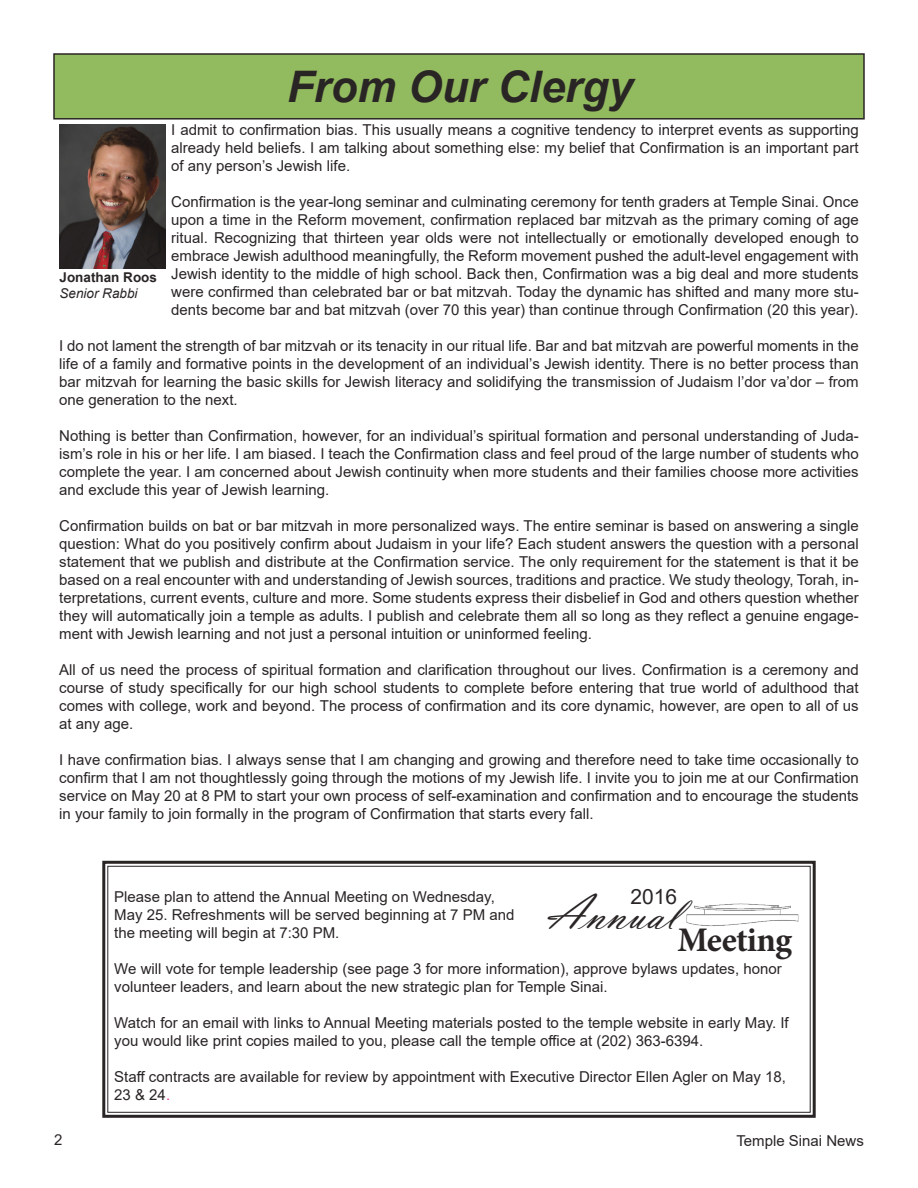
<style>
.page{position:relative;width:918px;height:1188px;background:#fff}
.page>*{position:absolute;margin:0;border:0;box-sizing:border-box;transform-origin:0 0}
.t1{font:49.5px "Vladimir Script";color:#2a2525}
.t2{font:italic 700 43.5px "Arial";color:#2a2525}
.t3{font:700 34.5px "Minion Pro";letter-spacing:-.025em;color:#2a2525}
.t4{font:21px "Arial";color:#2a2525}
.No_Spacing{font:15px/18px "Arial";color:#2a2525;text-align:justify}
.Main_Text{font:15px "Arial";color:#2a2525}
.t5{font:700 13.5px "Arial";color:#2a2525}
.t6{font:italic 13.5px "Arial";color:#2a2525}
.s1{color:#e83491}
</style>
<div class="page">
<div style="left:54px;top:54px;width:810px;height:65px;background:#92ba5e"></div>
<div style="left:53px;top:53px;width:812px;height:67px;border:2px solid #2a2525"></div>
<svg style="left:102px;top:860px;width:714px;height:258px"></svg>
<div style="left:107px;top:866px;width:704px;height:247px;border:1px solid #2a2525"></div>
<img style="left:686px;top:893px;width:114px;height:34px">
<img style="left:60px;top:124px;width:105px;height:145px">
<p class="t2" style="left:287px;top:58px;width:347px">From Our Clergy</p>
<p class="No_Spacing" style="left:171px;top:121px;width:689px">I admit to confirmation bias. This usually means a cognitive tendency to interpret events as supporting already held beliefs. I am talking about something else: my belief that Confirmation is an important part of any person’s Jewish life.</p>
<p class="No_Spacing" style="left:171px;top:193px;width:689px">Confirmation is the year-long seminar and culminating ceremony for tenth graders at Temple Sinai. Once upon a time in the Reform movement, confirmation replaced bar mitzvah as the primary coming of age ritual. Recognizing that thirteen year olds were not intellectually or emotionally developed enough to embrace Jewish adulthood meaningfully, the Reform movement pushed the adult-level engagement with Jewish identity to the middle of high school. Back then, Confirmation was a big deal and more students were confirmed than celebrated bar or bat mitzvah. Today the dynamic has shifted and many more stu&shy;dents become bar and bat mitzvah (over 70 this year) than continue through Confirmation (20 this year).</p>
<p class="No_Spacing" style="left:59px;top:337px;width:801px">I do not lament the strength of bar mitzvah or its tenacity in our ritual life. Bar and bat mitzvah are powerful moments in the life of a family and formative points in the development of an individual’s Jewish identity. There is no better process than bar mitzvah for learning the basic skills for Jewish literacy and solidifying the transmission of Judaism l’dor va’dor – from one generation to the next.</p>
<p class="No_Spacing" style="left:59px;top:427px;width:801px">Nothing is better than Confirmation, however, for an individual’s spiritual formation and personal understanding of Juda&shy;ism’s role in his or her life. I am biased. I teach the Confirmation class and feel proud of the large number of students who complete the year. I am concerned about Jewish continuity when more students and their families choose more activities and exclude this year of Jewish learning.</p>
<p class="No_Spacing" style="left:59px;top:517px;width:801px">Confirmation builds on bat or bar mitzvah in more personalized ways. The entire seminar is based on answering a single question: What do you positively confirm about Judaism in your life? Each student answers the question with a personal statement that we publish and distribute at the Confirmation service. The only requirement for the statement is that it be based on a real encounter with and understanding of Jewish sources, traditions and practice. We study theology, Torah, in&shy;terpretations, current events, culture and more. Some students express their disbelief in God and others question whether they will automatically join a temple as adults. I publish and celebrate them all so long as they reflect a genuine engage&shy;ment with Jewish learning and not just a personal intuition or uninformed feeling.</p>
<p class="No_Spacing" style="left:59px;top:661px;width:801px">All of us need the process of spiritual formation and clarification throughout our lives. Confirmation is a ceremony and course of study specifically for our high school students to complete before entering that true world of adulthood that comes with college, work and beyond. The process of confirmation and its core dynamic, however, are open to all of us at any age.</p>
<p class="No_Spacing" style="left:59px;top:751px;width:801px">I have confirmation bias. I always sense that I am changing and growing and therefore need to take time occasionally to confirm that I am not thoughtlessly going through the motions of my Jewish life. I invite you to join me at our Confirmation service on May 20 at 8 PM to start your own process of self-examination and confirmation and to encourage the students in your family to join formally in the program of Confirmation that starts every fall.</p>
<p class="t5" style="left:60px;top:267px;width:99px">Jonathan Roos</p>
<p class="t6" style="left:60px;top:284px;width:80px">Senior Rabbi</p>
<p class="t4" style="left:631px;top:882px;width:48px">2016</p>
<p class="No_Spacing" style="left:114px;top:887px;width:382px">Please plan to attend the Annual Meeting on Wednesday,</p>
<p class="No_Spacing" style="left:114px;top:905px;width:402px">May 25. Refreshments will be served beginning at 7 PM and</p>
<p class="No_Spacing" style="left:114px;top:923px;width:227px">the meeting will begin at 7:30 PM.</p>
<p class="No_Spacing" style="left:114px;top:959px;width:669px">We will vote for temple leadership (see page 3 for more information), approve bylaws updates, honor volunteer leaders, and learn about the new strategic plan for Temple Sinai.</p>
<p class="No_Spacing" style="left:114px;top:1013px;width:676px">Watch for an email with links to Annual Meeting materials posted to the temple website in early May. If you would like print copies mailed to you, please call the temple office at (202) 363-6394.</p>
<p class="No_Spacing" style="left:114px;top:1067px;width:673px">Staff contracts are available for review by appointment with Executive Director Ellen Agler on May 18,<br>23 &amp; 24<span class="s1">.</span></p>
<p class="t1" style="left:546px;top:884px;width:133px">Annual</p>
<p class="t3" style="left:678px;top:915px;width:116px">Meeting</p>
<p class="Main_Text" style="left:54px;top:1129px;width:10px">2</p>
<p class="No_Spacing" style="left:736px;top:1132px;width:129px">Temple Sinai News</p>
</div>
